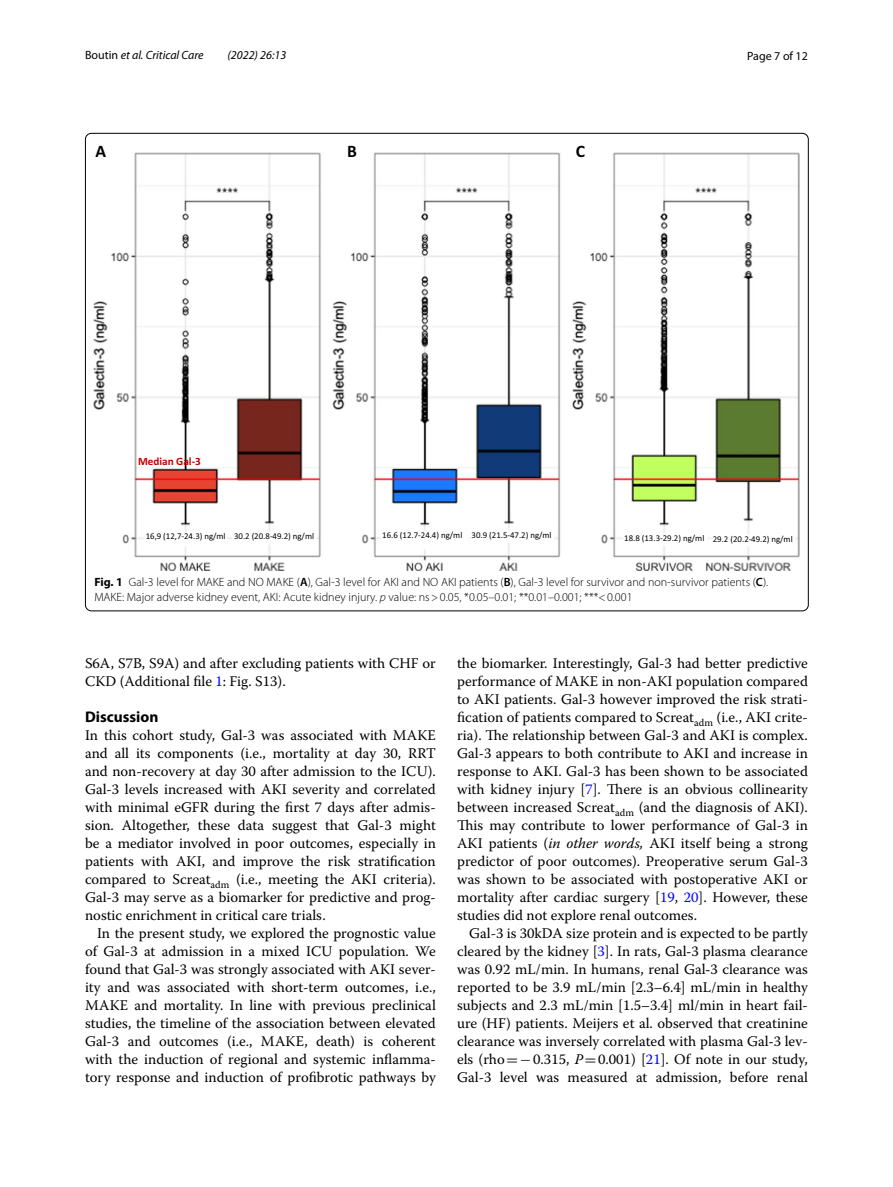
<style>
.page{position:relative;width:893px;height:1187px;background:#fff}
.page>*{position:absolute;margin:0;border:0;box-sizing:border-box;transform-origin:0 0}
.t1{font:700 17.55px "Calibri";color:#000}
.t2{font:700 15.45px "Myriad Pro";color:#000}
.t3{font:14.7px/18px "Warnock Pro";color:#000;text-align:justify}
.t4{font:300 12px/15px "Myriad Pro";color:#000}
.t5{font:italic 12px "Myriad Pro";color:#000}
.t6{font:12px "Myriad Pro";color:#000}
.t7{font:700 11.25px "Calibri";color:#c00000}
.t8{font:8.85px "Calibri";letter-spacing:.005em;color:#000}
.s1{font-style:normal}
.s2{font-weight:700}
.s3{font-weight:600}
.s4{font-style:italic}
.s5{color:#00f}
.s6{font-family:"STIX Math"}
.s7{font-family:"MTSY"}
</style>
<div class="page">
<img style="left:94px;top:152px;width:706px;height:419px">
<p class="t5" style="left:85px;top:48px;width:120px"><span class="s1">Boutin</span> et al. Critical Care</p>
<p class="t5" style="left:228px;top:48px;width:60px">(2022) 26:13</p>
<p class="t6" style="left:747px;top:48px;width:62px">Page 7 of 12</p>
<p class="t1" style="left:96px;top:140px;width:12px">A</p>
<p class="t1" style="left:347px;top:140px;width:11px">B</p>
<p class="t7" style="left:138px;top:454px;width:64px">Median Gal-3</p>
<p class="t1" style="left:576px;top:140px;width:11px">C</p>
<p class="t8" style="left:146px;top:530px;width:170px">16,9 (12,7-24.3) ng/ml 30.2 (20.8-49.2) ng/ml</p>
<p class="t8" style="left:382px;top:529px;width:171px">16.6 (12.7-24.4) ng/ml 30.9 (21.5-47.2) ng/ml</p>
<p class="t8" style="left:624px;top:532px;width:170px">18.8 (13.3-29.2) ng/ml 29.2 (20.2-49.2) ng/ml</p>
<p class="t4" style="left:94px;top:574px;width:675px"><span class="s2">Fig. 1</span> Gal-3 level for MAKE and NO MAKE (<span class="s3">A</span>), Gal-3 level for AKI and NO AKI patients (<span class="s3">B</span>), Gal-3 level for survivor and non-survivor patients (<span class="s3">C</span>).<br>MAKE: Major adverse kidney event, AKI: Acute kidney injury. <span class="s4">p</span> value: ns&gt;0.05, *0.05–0.01; **0.01–0.001; ***&lt;0.001</p>
<p class="t3" style="left:85px;top:654px;width:352px">S6A, S7B, S9A) and after excluding patients with CHF or<br>CKD (Additional file <span class="s5">1</span>: Fig. S13).</p>
<p class="t2" style="left:85px;top:707px;width:75px">Discussion</p>
<p class="t3" style="left:85px;top:726px;width:352px">In this cohort study, Gal-3 was associated with MAKE and all its components (i.e., mortality at day 30, RRT and non-recovery at day 30 after admission to the ICU).<br>Gal-3 levels increased with AKI severity and correlated with minimal eGFR during the first 7 days after admis&shy;sion. Altogether, these data suggest that Gal-3 might be a mediator involved in poor outcomes, especially in patients with AKI, and improve the risk stratification compared to Screat<sub>adm</sub> (i.e., meeting the AKI criteria).<br>Gal-3 may serve as a biomarker for predictive and prog&shy;nostic enrichment in critical care trials.</p>
<p class="t3" style="left:85px;top:924px;width:352px;text-indent:12px">In the present study, we explored the prognostic value of Gal-3 at admission in a mixed ICU population. We found that Gal-3 was strongly associated with AKI sever&shy;ity and was associated with short-term outcomes, i.e., MAKE and mortality. In line with previous preclinical studies, the timeline of the association between elevated Gal-3 and outcomes (i.e., MAKE, death) is coherent with the induction of regional and systemic inflamma&shy;tory response and induction of profibrotic pathways by</p>
<p class="t3" style="left:457px;top:654px;width:352px">the biomarker. Interestingly, Gal-3 had better predictive performance of MAKE in non-AKI population compared to AKI patients. Gal-3 however improved the risk strati&shy;fication of patients compared to Screat<sub>adm</sub> (i.e., AKI crite&shy;ria). The relationship between Gal-3 and AKI is complex.<br>Gal-3 appears to both contribute to AKI and increase in response to AKI. Gal-3 has been shown to be associated with kidney injury [<span class="s5">7</span>]. There is an obvious collinearity between increased Screat<sub>adm</sub> (and the diagnosis of AKI).<br>This may contribute to lower performance of Gal-3 in AKI patients (<span class="s4">in other words,</span> AKI itself being a strong predictor of poor outcomes). Preoperative serum Gal-3 was shown to be associated with postoperative AKI or mortality after cardiac surgery [<span class="s5">19</span>, <span class="s5">20</span>]. However, these studies did not explore renal outcomes.</p>
<p class="t3" style="left:457px;top:924px;width:352px;text-indent:12px">Gal-3 is 30kDA size protein and is expected to be partly cleared by the kidney [<span class="s5">3</span>]. In rats, Gal<span class="s6">‐</span>3 plasma clearance was 0.92 mL/min. In humans, renal Gal<span class="s6">‐</span>3 clearance was reported to be 3.9 mL/min [2.3–6.4] mL/min in healthy subjects and 2.3 mL/min [1.5–3.4] ml/min in heart fail&shy;ure (HF) patients. Meijers et al. observed that creatinine clearance was inversely correlated with plasma Gal<span class="s6">‐</span>3 lev&shy;els (rho<span class="s7">=−</span>0.315, <span class="s4">P</span><span class="s7">=</span>0.001) [<span class="s5">21</span>]. Of note in our study, Gal-3 level was measured at admission, before renal</p>
</div>
